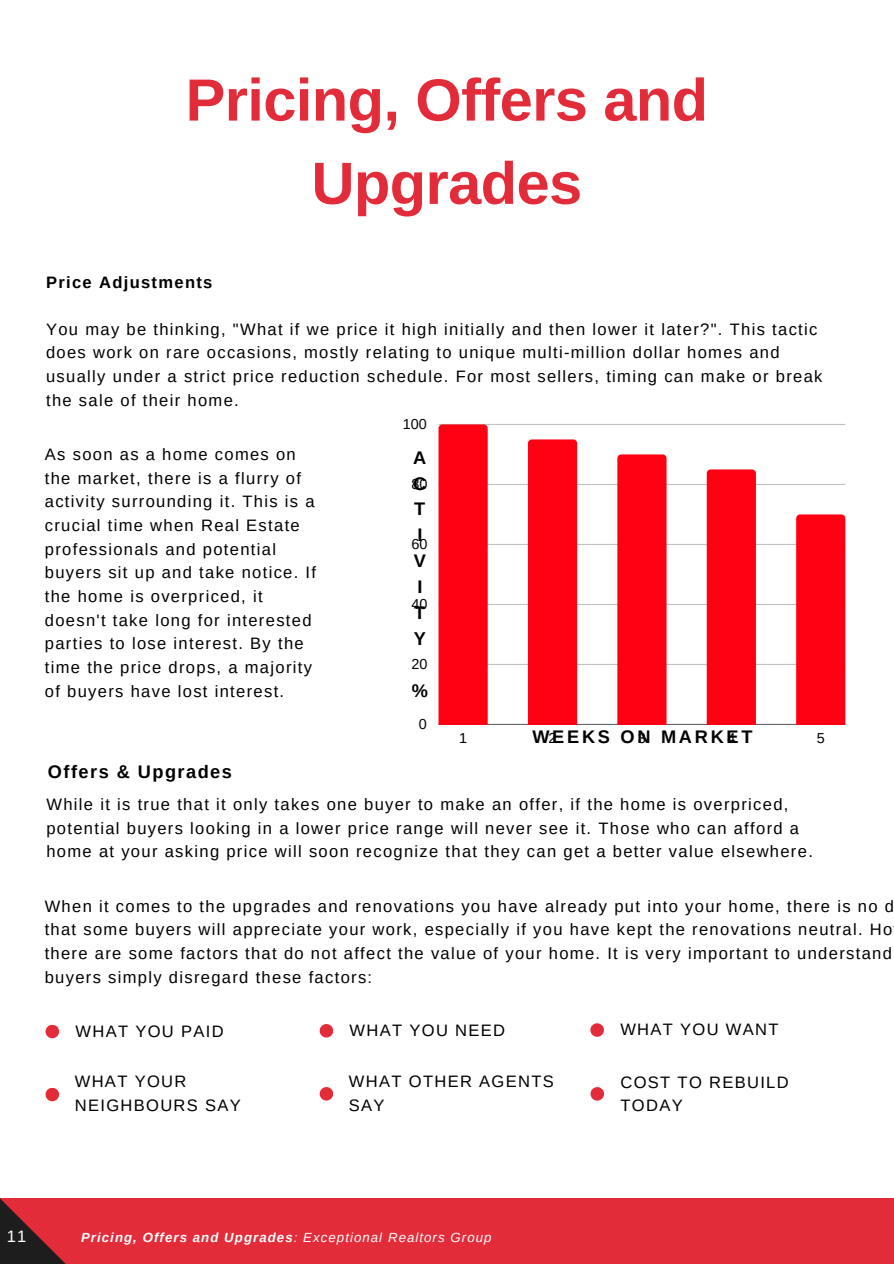
<style>
.page{position:relative;width:894px;height:1264px;background:#fff}
.page>*{position:absolute;margin:0;border:0;box-sizing:border-box;transform-origin:0 0}
.t1{font:700 59.55px/83.2px "Arimo";letter-spacing:-.01em;color:#e32c3a;text-align:center}
.t2{font:700 18.15px/25.8px "Arimo";letter-spacing:.08em;color:#000}
.t3{font:700 18.15px "Arimo";letter-spacing:.15em;color:#000}
.t4{font:16.5px/23.7px "Arimo";letter-spacing:.08em;color:#000}
.t5{font:700 16.5px "Arimo";letter-spacing:.08em;color:#000}
.t6{font:16.5px "Arimo";color:#fff}
.t7{font:14.4px "Arimo";color:#000}
.t8{font:italic 700 13.2px "Arimo";letter-spacing:.08em;color:#fff}
.s1{font-weight:400}
</style>
<div class="page">
<div style="left:0;top:1197px;width:893px;height:66px;background:#e32c3a"></div>
<svg style="left:0;top:1197px;width:192px;height:66px"></svg>
<hr style="left:438px;top:724px;width:407px;height:1px;background:#000">
<hr style="left:438px;top:664px;width:407px;height:1px;background:#000">
<hr style="left:438px;top:604px;width:407px;height:1px;background:#000">
<hr style="left:438px;top:544px;width:407px;height:1px;background:#000">
<hr style="left:438px;top:484px;width:407px;height:1px;background:#000">
<hr style="left:438px;top:424px;width:407px;height:1px;background:#000">
<div style="left:438px;top:424px;width:49px;height:300px;background:#ff0012"></div>
<div style="left:528px;top:439px;width:49px;height:285px;background:#ff0012"></div>
<div style="left:617px;top:454px;width:49px;height:270px;background:#ff0012"></div>
<div style="left:706px;top:469px;width:49px;height:255px;background:#ff0012"></div>
<div style="left:796px;top:514px;width:49px;height:210px;background:#ff0012"></div>
<svg style="left:319px;top:1024px;width:14px;height:13px"></svg>
<svg style="left:319px;top:1087px;width:14px;height:13px"></svg>
<svg style="left:590px;top:1087px;width:14px;height:13px"></svg>
<svg style="left:46px;top:1025px;width:13px;height:13px"></svg>
<svg style="left:46px;top:1088px;width:13px;height:13px"></svg>
<svg style="left:590px;top:1023px;width:13px;height:13px"></svg>
<h1 class="t1" style="left:185px;top:58px;width:524px">Pricing, Offers and<br>Upgrades</h1>
<p class="t5" style="left:46px;top:273px;width:168px">Price Adjustments</p>
<p class="t4" style="left:46px;top:317px;width:777px">You may be thinking, "What if we price it high initially and then lower it later?". This tactic does work on rare occasions, mostly relating to unique multi-million dollar homes and usually under a strict price reduction schedule. For most sellers, timing can make or break the sale of their home.</p>
<p class="t4" style="left:45px;top:442px;width:273px">As soon as a home comes on the market, there is a flurry of activity surrounding it. This is a crucial time when Real Estate professionals and potential buyers sit up and take notice. If the home is overpriced, it doesn't take long for interested parties to lose interest. By the time the price drops, a majority of buyers have lost interest.</p>
<p class="t2" style="left:48px;top:759px;width:185px">Offers &amp; Upgrades</p>
<p class="t7" style="left:403px;top:416px;width:26px">100</p>
<p class="t2" style="left:413px;top:444px;width:15px">A<br>C<br>T<br>I<br>V<br>I<br>T<br>Y</p>
<p class="t2" style="left:411px;top:677px;width:18px">%</p>
<p class="t7" style="left:411px;top:476px;width:18px">80</p>
<p class="t7" style="left:411px;top:536px;width:18px">60</p>
<p class="t7" style="left:411px;top:596px;width:18px">40</p>
<p class="t7" style="left:411px;top:656px;width:18px">20</p>
<p class="t7" style="left:418px;top:716px;width:10px">0</p>
<p class="t3" style="left:532px;top:726px;width:221px">WEEKS ON MARKET</p>
<p class="t7" style="left:459px;top:730px;width:10px">1</p>
<p class="t7" style="left:548px;top:730px;width:10px">2</p>
<p class="t7" style="left:637px;top:730px;width:10px">3</p>
<p class="t7" style="left:727px;top:730px;width:10px">4</p>
<p class="t7" style="left:816px;top:730px;width:10px">5</p>
<p class="t4" style="left:46px;top:792px;width:767px">While it is true that it only takes one buyer to make an offer, if the home is overpriced, potential buyers looking in a lower price range will never see it. Those who can afford a home at your asking price will soon recognize that they can get a better value elsewhere.</p>
<p class="t4" style="left:45px;top:894px;width:850px">When it comes to the upgrades and renovations you have already put into your home, there is no d that some buyers will appreciate your work, especially if you have kept the renovations neutral. Ho there are some factors that do not affect the value of your home. It is very important to understand buyers simply disregard these factors:</p>
<p class="t4" style="left:349px;top:1018px;width:157px">WHAT YOU NEED</p>
<p class="t4" style="left:349px;top:1069px;width:206px">WHAT OTHER AGENTS<br>SAY</p>
<p class="t4" style="left:620px;top:1070px;width:170px">COST TO REBUILD<br>TODAY</p>
<p class="t4" style="left:620px;top:1017px;width:160px">WHAT YOU WANT</p>
<p class="t4" style="left:75px;top:1018px;width:150px">WHAT YOU PAID</p>
<p class="t4" style="left:75px;top:1069px;width:167px">WHAT YOUR<br>NEIGHBOURS SAY</p>
<p class="t6" style="left:7px;top:1226px;width:21px">11</p>
<p class="t8" style="left:81px;top:1230px;width:412px">Pricing, Offers and Upgrades<span class="s1">: Exceptional Realtors Group</span></p>
</div>
